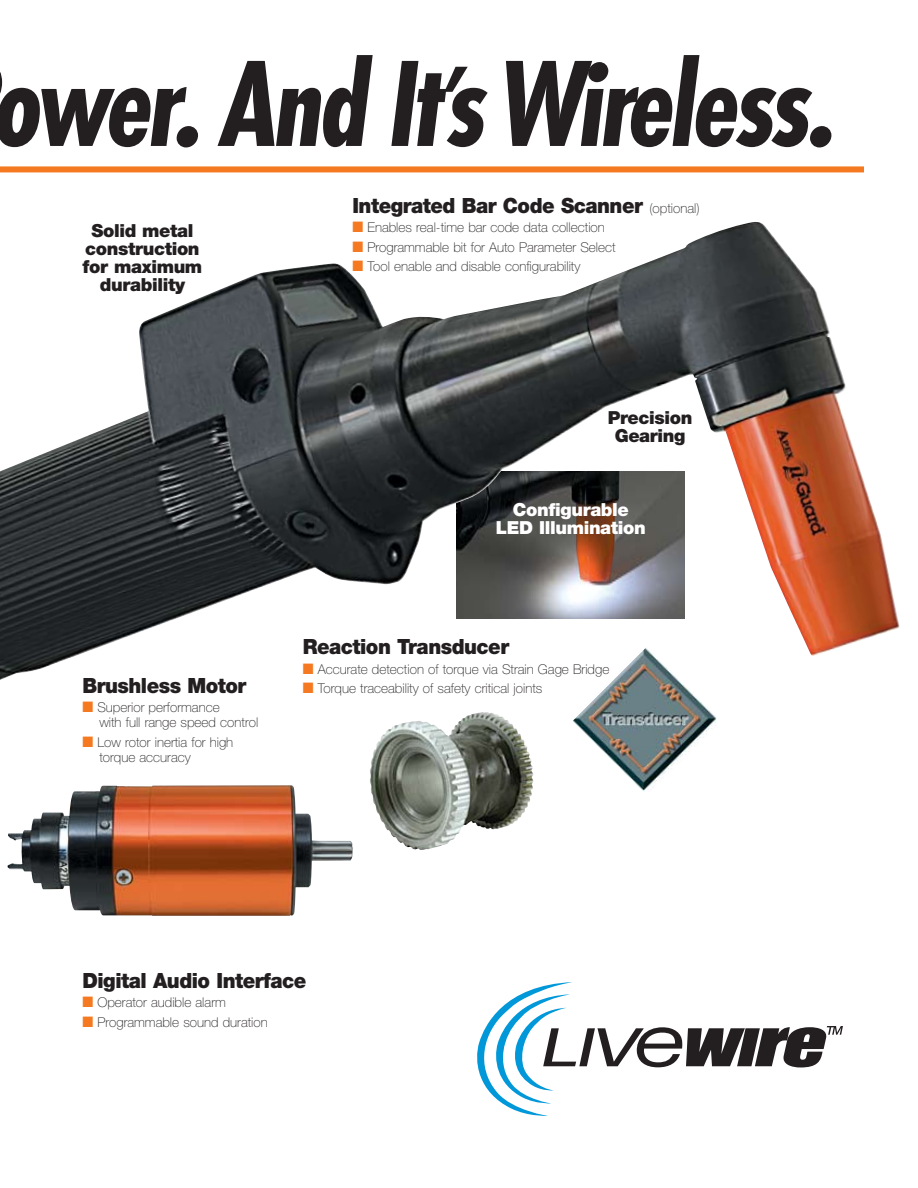
<style>
.page{position:relative;width:918px;height:1188px;background:#fff}
.page>*{position:absolute;margin:0;border:0;box-sizing:border-box;transform-origin:0 0}
.t1{font:italic 700 condensed 127.5px "Futura T";letter-spacing:-.03em;color:#231f20}
.t2{font:900 21px "Helvetica Neue";letter-spacing:-.025em;color:#231f20;scale:.95 1}
.t3{font:900 18px/18px "Helvetica Neue";letter-spacing:-.02em;color:#231f20;text-align:center}
.t4{font:900 18px/18px "Helvetica Neue";letter-spacing:-.02em;color:#fff;text-align:center}
.t5{font:100 13.5px/15px "Helvetica Neue";color:#231f20}
.s1{font-size:93px}
.s2{font-weight:100;font-size:13.5px}
.s3{color:#f47920}
</style>
<div class="page">
<img style="left:0;top:221px;width:900px;height:560px">
<div style="left:0;top:166px;width:864px;height:6px;background:#f47920"></div>
<img style="left:572px;top:647px;width:145px;height:145px">
<svg style="left:477px;top:982px;width:366px;height:135px"></svg>
<img style="left:7px;top:785px;width:346px;height:131px">
<img style="left:368px;top:712px;width:165px;height:138px">
<h1 class="t1" style="left:-6px;top:29px;width:847px">ower. And It<span class="s1">’</span>sWireless.</h1>
<h3 class="t3" style="left:83px;top:222px;width:121px">Solid metal construction for maximum durability</h3>
<h2 class="t2" style="left:352px;top:193px;width:367px">Integrated Bar Code Scanner <span class="s2">(optional)</span></h2>
<p class="t5" style="left:352px;top:220px;width:254px"><span class="s3">■</span> Enables real-time bar code data collection</p>
<p class="t5" style="left:352px;top:239px;width:265px"><span class="s3">■</span> Programmable bit for Auto Parameter Select</p>
<p class="t5" style="left:352px;top:259px;width:229px"><span class="s3">■</span> Tool enable and disable configurability</p>
<h3 class="t3" style="left:608px;top:408px;width:86px">Precision<br>Gearing</h3>
<h3 class="t4" style="left:496px;top:501px;width:151px">Configurable<br>LED Illumination</h3>
<h2 class="t2" style="left:303px;top:634px;width:219px">Reaction Transducer</h2>
<p class="t5" style="left:303px;top:661px;width:308px"><span class="s3">■</span> Accurate detection of torque via Strain Gage Bridge</p>
<h2 class="t2" style="left:82px;top:673px;width:174px">Brushless Motor</h2>
<p class="t5" style="left:303px;top:681px;width:241px"><span class="s3">■</span> Torque traceability of safety critical joints</p>
<p class="t5" style="left:99px;top:700px;width:160px;text-indent:-17px"><span class="s3">■</span> Superior performance<br>with full range speed control</p>
<p class="t5" style="left:99px;top:734px;width:135px;text-indent:-17px"><span class="s3">■</span> Low rotor inertia for high torque accuracy</p>
<h2 class="t2" style="left:82px;top:968px;width:237px">Digital Audio Interface</h2>
<p class="t5" style="left:82px;top:995px;width:145px"><span class="s3">■</span> Operator audible alarm</p>
<p class="t5" style="left:82px;top:1015px;width:187px"><span class="s3">■</span> Programmable sound duration</p>
</div>
